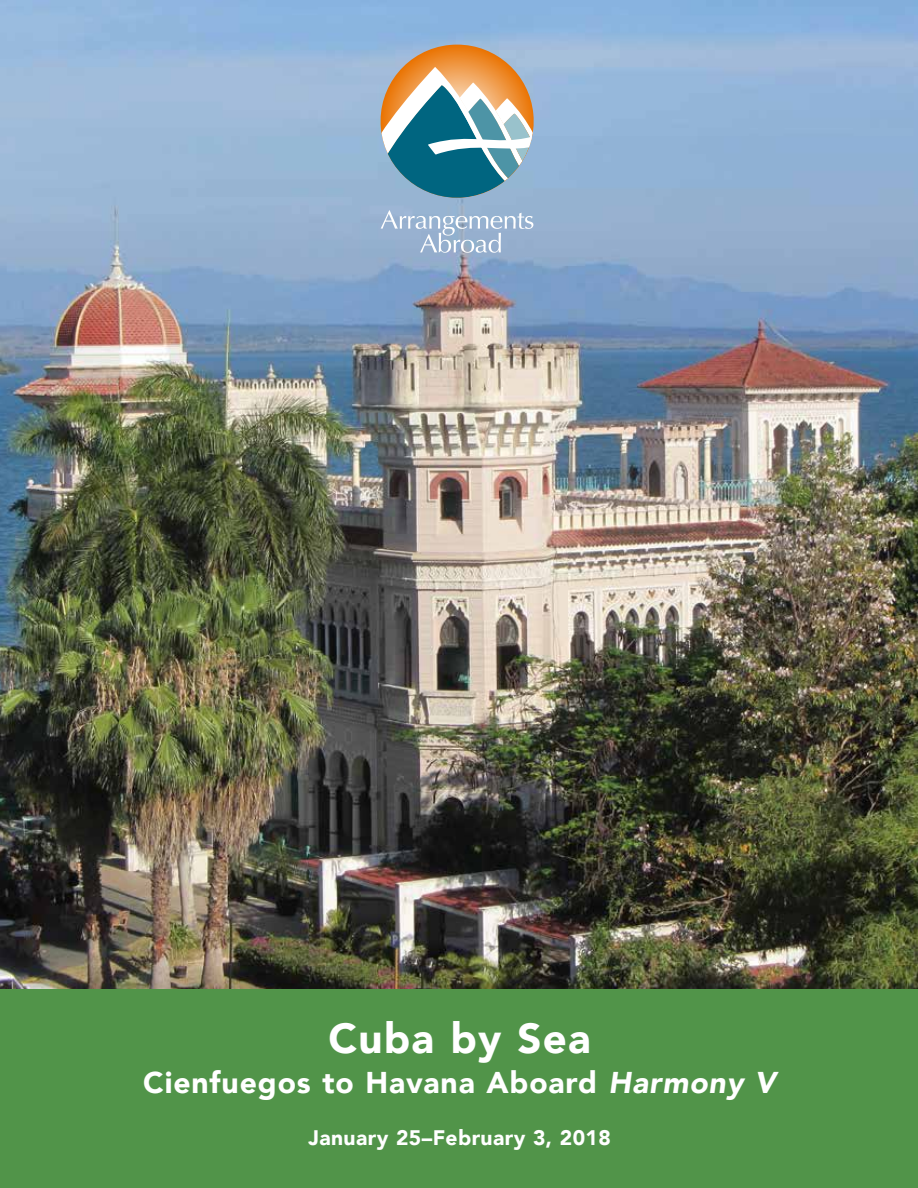
<style>
.page{position:relative;width:918px;height:1188px;background:#fff}
.page>*{position:absolute;margin:0;border:0;box-sizing:border-box;transform-origin:0 0}
.t1{font:900 42px "Avenir";letter-spacing:.03em;color:#fff}
.t2{font:900 30px "Avenir";letter-spacing:.03em;color:#fff}
.t3{font:900 21px "Avenir";letter-spacing:.02em;color:#fff}
.s1{font-style:italic}
</style>
<div class="page">
<img style="left:0;top:0;width:918px;height:989px">
<div style="left:0;top:989px;width:918px;height:199px;background:#519449"></div>
<svg style="left:377px;top:45px;width:160px;height:156px"></svg>
<svg style="left:381px;top:210px;width:152px;height:43px;background:#a7bcd6"></svg>
<h1 class="t1" style="left:328px;top:1003px;width:264px">Cuba by Sea</h1>
<p class="t2" style="left:143px;top:1057px;width:634px">Cienfuegos to Havana Aboard <span class="s1">Harmony V</span></p>
<p class="t3" style="left:308px;top:1120px;width:304px">January 25–February 3, 2018</p>
</div>
